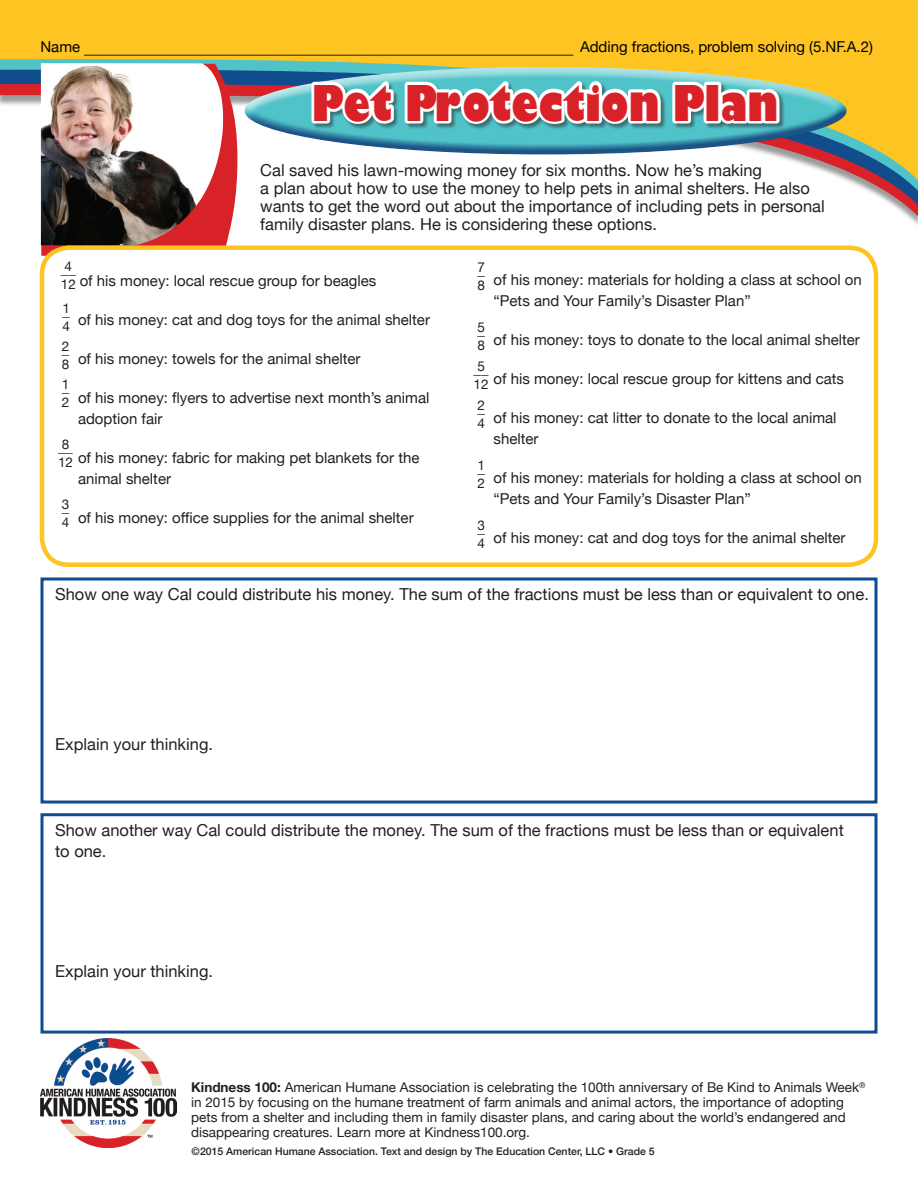
<style>
.page{position:relative;width:918px;height:1188px;background:#fff}
.page>*{position:absolute;margin:0;border:0;box-sizing:border-box;transform-origin:0 0}
.Main_Title{font:800 48px "Gill Sans";color:#d92128;scale:.8 1}
.Body_Copy{font:16.5px/18px "Helvetica Neue";color:#231f20}
.Body_Copy-2{font:15px/21px "Helvetica Neue";color:#231f20}
.Skill{font:15px "Helvetica Neue";color:#000}
.t1{font:13.5px/18px "Helvetica Neue";color:#231f20}
.t2{font:500 10.5px "Helvetica Neue";color:#231f20}
.s1{font-size:15px}
.s2{font-weight:700}
</style>
<div class="page">
<svg style="left:40px;top:180px;width:878px;height:11px"></svg>
<svg style="left:0;top:0;width:918px;height:180px;fill:#fec422"></svg>
<img style="left:40px;top:1039px;width:137px;height:109px">
<div style="left:40px;top:578px;width:838px;height:226px;border:3px solid #114c8c"></div>
<div style="left:40px;top:813px;width:838px;height:221px;border:3px solid #114c8c"></div>
<hr style="left:84px;top:55px;width:489px;height:1px;background:#231f20">
<div style="left:243px;top:66px;width:605px;height:49px;background:#fff;opacity:.75"></div>
<div style="left:243px;top:102px;width:605px;height:55px;background:#253f8e;opacity:.75"></div>
<svg style="left:308px;top:70px;width:475px;height:64px"></svg>
<svg style="left:41px;top:64px;width:196px;height:192px"></svg>
<img style="left:41px;top:63px;width:186px;height:182px">
<div style="left:42px;top:248px;width:834px;height:317px;background:#fff;border-radius:27px"></div>
<div style="left:40px;top:245px;width:838px;height:322px;border:4px solid #fec422;border-radius:27px"></div>
<p class="Skill" style="left:40px;top:36px;width:41px">Name</p>
<p class="Skill" style="left:580px;top:36px;width:294px">Adding fractions, problem solving (5.NF.A.2)</p>
<p class="Main_Title" style="left:312px;top:65px;width:585px">Pet Protection Plan</p>
<p class="Body_Copy" style="left:260px;top:162px;width:566px">Cal saved his lawn-mowing money for six months. Now he’s making<br>a plan about how to use the money to help pets in animal shelters. He also wants to get the word out about the importance of including pets in personal family disaster plans. He is considering these options.</p>
<p class="Body_Copy-2" style="left:61px;top:259px;width:16px">_ _<sup>4</sup></p>
<p class="t1" style="left:61px;top:276px;width:17px">12</p>
<p class="Body_Copy-2" style="left:80px;top:271px;width:298px">of his money: local rescue group for beagles</p>
<p class="t1" style="left:62px;top:300px;width:9px">1<span class="s1">_<br></span>4</p>
<p class="Body_Copy-2" style="left:78px;top:310px;width:354px">of his money: cat and dog toys for the animal shelter</p>
<p class="t1" style="left:62px;top:338px;width:9px">2<span class="s1">_<br></span>8</p>
<p class="Body_Copy-2" style="left:78px;top:349px;width:284px">of his money: towels for the animal shelter</p>
<p class="t1" style="left:62px;top:376px;width:9px">1<span class="s1">_<br></span>2</p>
<p class="Body_Copy-2" style="left:78px;top:388px;width:353px">of his money: flyers to advertise next month’s animal adoption fair</p>
<p class="Body_Copy-2" style="left:58px;top:437px;width:16px">_ _<sup>8</sup></p>
<p class="t1" style="left:58px;top:454px;width:17px">12</p>
<p class="Body_Copy-2" style="left:78px;top:448px;width:343px">of his money: fabric for making pet blankets for the animal shelter</p>
<p class="t1" style="left:62px;top:496px;width:9px">3<span class="s1">_<br></span>4</p>
<p class="Body_Copy-2" style="left:78px;top:508px;width:337px">of his money: office supplies for the animal shelter</p>
<p class="t1" style="left:477px;top:259px;width:9px">7<span class="s1">_<br></span>8</p>
<p class="Body_Copy-2" style="left:494px;top:270px;width:370px">of his money: materials for holding a class at school on “Pets and Your Family’s Disaster Plan”</p>
<p class="t1" style="left:477px;top:319px;width:9px">5<span class="s1">_<br></span>8</p>
<p class="Body_Copy-2" style="left:494px;top:330px;width:368px">of his money: toys to donate to the local animal shelter</p>
<p class="Body_Copy-2" style="left:474px;top:359px;width:16px">_ _<sup>5</sup></p>
<p class="t1" style="left:474px;top:376px;width:17px">12</p>
<p class="Body_Copy-2" style="left:494px;top:369px;width:352px">of his money: local rescue group for kittens and cats</p>
<p class="t1" style="left:477px;top:397px;width:9px">2<span class="s1">_<br></span>4</p>
<p class="Body_Copy-2" style="left:494px;top:408px;width:345px">of his money: cat litter to donate to the local animal shelter</p>
<p class="t1" style="left:477px;top:457px;width:9px">1<span class="s1">_<br></span>2</p>
<p class="Body_Copy-2" style="left:494px;top:468px;width:370px">of his money: materials for holding a class at school on “Pets and Your Family’s Disaster Plan”</p>
<p class="t1" style="left:477px;top:517px;width:9px">3<span class="s1">_<br></span>4</p>
<p class="Body_Copy-2" style="left:494px;top:528px;width:354px">of his money: cat and dog toys for the animal shelter</p>
<p class="Body_Copy" style="left:55px;top:586px;width:815px">Show one way Cal could distribute his money. The sum of the fractions must be less than or equivalent to one.</p>
<p class="Body_Copy" style="left:55px;top:736px;width:160px">Explain your thinking.</p>
<p class="Body_Copy" style="left:55px;top:821px;width:790px;line-height:21px">Show another way Cal could distribute the money. The sum of the fractions must be less than or equivalent to one.</p>
<p class="Body_Copy" style="left:55px;top:963px;width:160px">Explain your thinking.</p>
<p class="t1" style="left:191px;top:1080px;width:676px;line-height:15px"><span class="s2">Kindness 100:</span> American Humane Association is celebrating the 100th anniversary of Be Kind to Animals Week<sup>® </sup>in 2015 by focusing on the humane treatment of farm animals and animal actors, the importance of adopting pets from a shelter and including them in family disaster plans, and caring about the world’s endangered and disappearing creatures. Learn more at Kindness100.org.</p>
<p class="t2" style="left:192px;top:1143px;width:465px">©2015 American Humane Association. Text and design by The Education Center, LLC • Grade 5</p>
</div>
